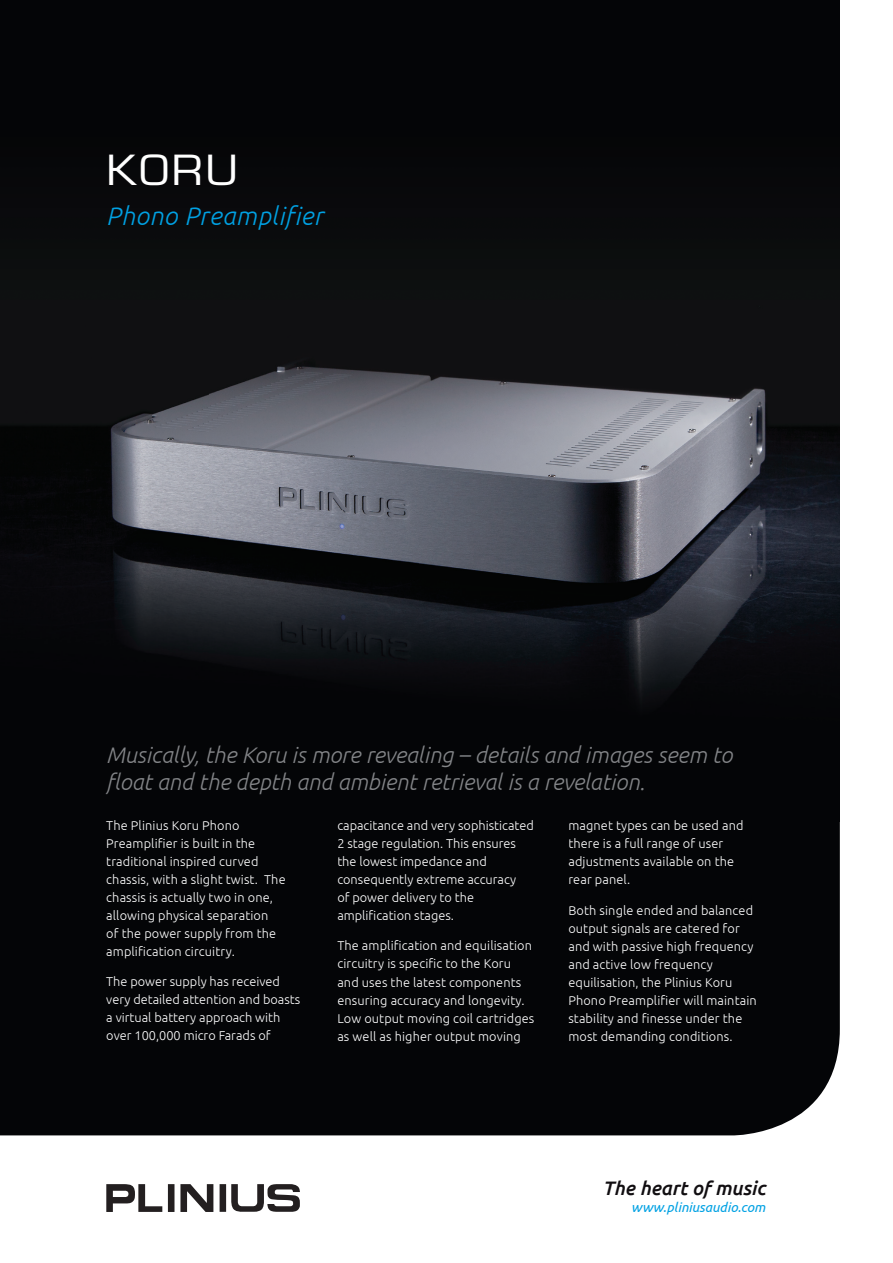
<style>
.page{position:relative;width:893px;height:1263px;background:#fff}
.page>*{position:absolute;margin:0;border:0;box-sizing:border-box;transform-origin:0 0}
.t1{font:40.5px "Eurostile";color:#fff;scale:1.11 1}
.t2{font:italic 300 25.5px "Ubuntu";letter-spacing:.02em;color:#00a1e3}
.t3{font:italic 300 22.5px/27px "Ubuntu";color:#838588}
.t4{font:italic 500 19.5px "Ubuntu";color:#110e11}
.t5{font:italic 13.5px "Ubuntu";color:#00a1e3}
.t6{font:300 12.75px/18px "Ubuntu";letter-spacing:.01em;color:#fff}
</style>
<div class="page">
<svg style="left:106px;top:1184px;width:194px;height:28px"></svg>
<div style="left:0;top:821px;width:840px;height:314px;background:#040507"></div>
<img style="left:0;top:114px;width:840px;height:707px">
<div style="left:0;top:0;width:840px;height:114px;background:#040507"></div>
<h1 class="t1" style="left:106px;top:145px;width:121px">KORU</h1>
<h2 class="t2" style="left:106px;top:200px;width:218px">Phono Preamplifier</h2>
<h3 class="t3" style="left:106px;top:741px;width:628px">Musically, the Koru is more revealing – details and images seem to float and the depth and ambient retrieval is a revelation.</h3>
<p class="t6" style="left:106px;top:816px;width:181px">The Plinius Koru Phono<br>Preamplifier is built in the traditional inspired curved chassis, with a slight twist. The chassis is actually two in one, allowing physical separation<br>of the power supply from the amplification circuitry.</p>
<p class="t6" style="left:106px;top:972px;width:195px">The power supply has received very detailed attention and boasts a virtual battery approach with over 100,000 micro Farads of</p>
<p class="t6" style="left:337px;top:816px;width:198px">capacitance and very sophisticated<br>2 stage regulation. This ensures the lowest impedance and consequently extreme accuracy<br>of power delivery to the amplification stages.</p>
<p class="t6" style="left:337px;top:937px;width:199px">The amplification and equilisation circuitry is specific to the Koru and uses the latest components ensuring accuracy and longevity.<br>Low output moving coil cartridges as well as higher output moving</p>
<p class="t6" style="left:568px;top:816px;width:177px">magnet types can be used and there is a full range of user adjustments available on the rear panel.</p>
<p class="t6" style="left:568px;top:901px;width:190px">Both single ended and balanced output signals are catered for and with passive high frequency and active low frequency equilisation, the Plinius Koru<br>Phono Preamplifier will maintain stability and finesse under the most demanding conditions.</p>
<h3 class="t4" style="left:603px;top:1176px;width:164px">The heart of music</h3>
<p class="t5" style="left:631px;top:1199px;width:136px">www.pliniusaudio.com</p>
</div>
